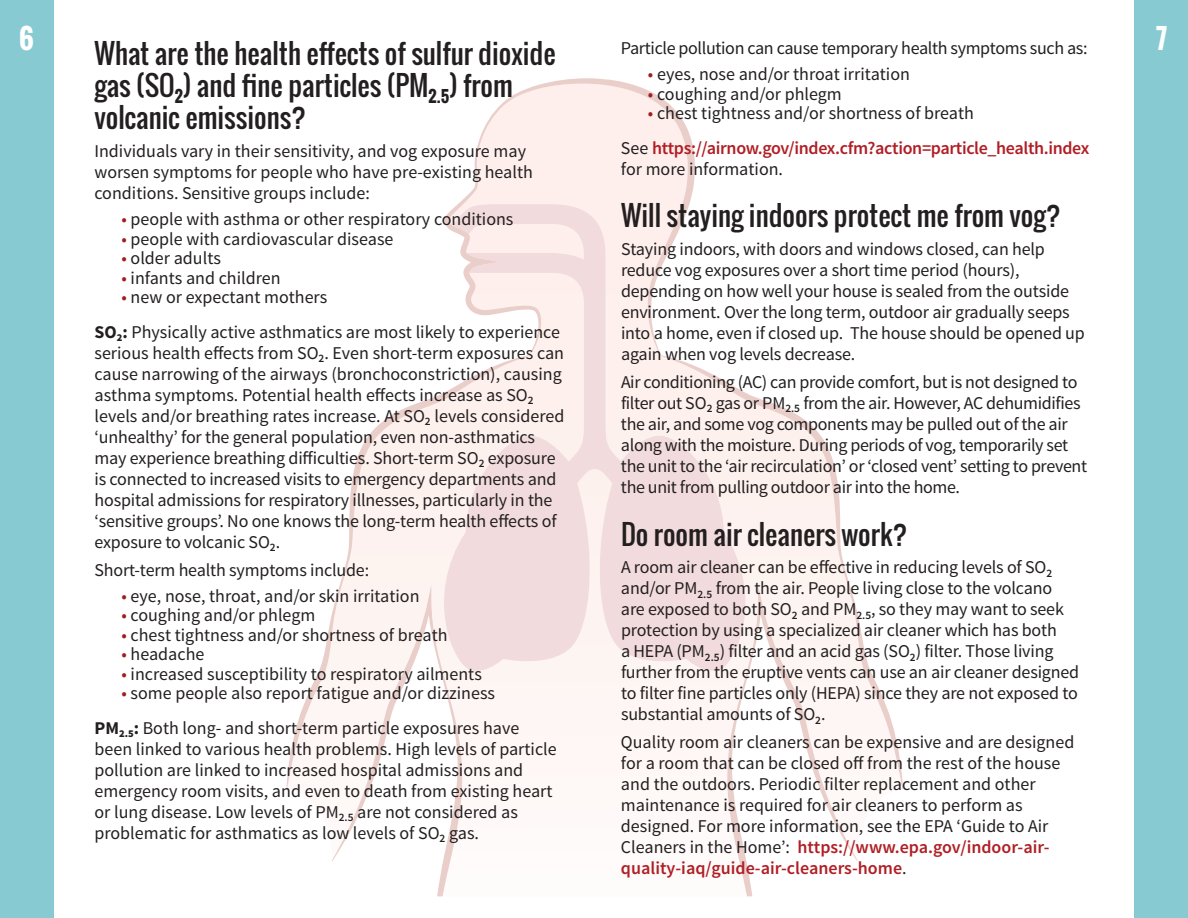
<style>
.page{position:relative;width:1188px;height:918px;background:#fff}
.page>*{position:absolute;margin:0;border:0;box-sizing:border-box;transform-origin:0 0}
.t1{font:27px/32.4px "Oswald";color:#231f20}
.t2{font:700 27px "Oswald";color:#fff}
.t3{font:18px/21px "Source Sans Pro";letter-spacing:-.01em;color:#231f20}
.t4{font:600 18px/34.5px "Source Sans Pro";letter-spacing:-.02em;color:#b01f25}
.s1{color:#9d1d20}
.s2{font-weight:700}
.s3{font-weight:400;color:#9d1d20}
.s4{font-weight:400;color:#231f20}
.s5{font-weight:600;color:#b01f25}
</style>
<div class="page">
<div style="left:0;top:0;width:54px;height:918px;background:#87cad2"></div>
<div style="left:1134px;top:0;width:54px;height:918px;background:#87cad2"></div>
<div style="left:529px;top:671px;width:132px;height:65px;background:#fef6f4"></div>
<svg style="left:529px;top:356px;width:132px;height:315px;fill:#f2dbdc"></svg>
<svg style="left:444px;top:78px;width:251px;height:278px;fill:#feefec"></svg>
<svg style="left:661px;top:355px;width:242px;height:434px;fill:#fef3ef"></svg>
<svg style="left:727px;top:585px;width:131px;height:311px"></svg>
<svg style="left:286px;top:355px;width:243px;height:434px;fill:#fef3ef"></svg>
<svg style="left:332px;top:585px;width:131px;height:311px"></svg>
<h1 class="t2" style="left:19px;top:18px;width:16px">6</h1>
<h1 class="t2" style="left:1156px;top:18px;width:12px">7</h1>
<h1 class="t1" style="left:94px;top:37px;width:463px">What are the health effects of sulfur dioxide gas (SO<sub>2</sub>) and fine particles (PM<sub>2.5</sub>) from volcanic emissions?</h1>
<p class="t3" style="left:94px;top:141px;width:440px">Individuals vary in their sensitivity, and vog exposure may worsen symptoms for people who have pre-existing health conditions. Sensitive groups include:</p>
<p class="t3" style="left:122px;top:209px;width:394px"><span class="s1">•</span> people with asthma or other respiratory conditions</p>
<p class="t3" style="left:122px;top:229px;width:274px"><span class="s1">•</span> people with cardiovascular disease</p>
<p class="t3" style="left:122px;top:248px;width:101px"><span class="s1">•</span> older adults</p>
<p class="t3" style="left:122px;top:268px;width:161px"><span class="s1">•</span> infants and children</p>
<p class="t3" style="left:94px;top:280px;width:467px;line-height:34.5px;text-indent:27px"><span class="s1">•</span> new or expectant mothers<br><span class="s2">SO</span><sub>2</sub><span class="s2">:</span> Physically active asthmatics are most likely to experience</p>
<p class="t3" style="left:94px;top:343px;width:471px">serious health effects from SO<sub>2</sub>. Even short-term exposures can cause narrowing of the airways (bronchoconstriction), causing asthma symptoms. Potential health effects increase as SO<sub>2 </sub>levels and/or breathing rates increase. At SO<sub>2</sub> levels considered ‘unhealthy’ for the general population, even non-asthmatics may experience breathing difficulties. Short-term SO<sub>2</sub> exposure is connected to increased visits to emergency departments and hospital admissions for respiratory illnesses, particularly in the ‘sensitive groups’. No one knows the long-term health effects of exposure to volcanic SO<sub>2</sub>.</p>
<p class="t3" style="left:94px;top:560px;width:276px">Short-term health symptoms include:</p>
<p class="t3" style="left:121px;top:586px;width:300px"><span class="s1">•</span> eye, nose, throat, and/or skin irritation</p>
<p class="t3" style="left:121px;top:605px;width:195px"><span class="s1">•</span> coughing and/or phlegm</p>
<p class="t3" style="left:121px;top:625px;width:328px"><span class="s1">•</span> chest tightness and/or shortness of breath</p>
<p class="t3" style="left:121px;top:644px;width:84px"><span class="s1">•</span> headache</p>
<p class="t3" style="left:121px;top:664px;width:362px"><span class="s1">•</span> increased susceptibility to respiratory ailments</p>
<p class="t3" style="left:94px;top:676px;width:426px;line-height:34.5px;text-align:center"><span class="s1">•</span> some people also report fatigue and/or dizziness<br><span class="s2">PM</span><sub>2.5</sub><span class="s2">:</span> Both long- and short-term particle exposures have</p>
<p class="t3" style="left:95px;top:739px;width:464px">been linked to various health problems. High levels of particle pollution are linked to increased hospital admissions and emergency room visits, and even to death from existing heart or lung disease. Low levels of PM<sub>2.5</sub> are not considered as problematic for asthmatics as low levels of SO<sub>2</sub> gas.</p>
<p class="t3" style="left:621px;top:38px;width:468px">Particle pollution can cause temporary health symptoms such as:</p>
<p class="t3" style="left:648px;top:64px;width:264px"><span class="s1">•</span> eyes, nose and/or throat irritation</p>
<p class="t3" style="left:648px;top:84px;width:195px"><span class="s1">•</span> coughing and/or phlegm</p>
<p class="t4" style="left:621px;top:96px;width:470px;text-indent:27px"><span class="s3">•</span> <span class="s4">chest tightness and/or shortness of breath<br>See</span> https://airnow.gov/index.cfm?action=particle_health.index</p>
<p class="t3" style="left:621px;top:159px;width:164px">for more information.</p>
<h1 class="t1" style="left:621px;top:200px;width:441px">Will staying indoors protect me from vog?</h1>
<p class="t3" style="left:621px;top:239px;width:465px">Staying indoors, with doors and windows closed, can help reduce vog exposures over a short time period (hours), depending on how well your house is sealed from the outside environment. Over the long term, outdoor air gradually seeps into a home, even if closed up. The house should be opened up again when vog levels decrease.</p>
<p class="t3" style="left:621px;top:372px;width:468px">Air conditioning (AC) can provide comfort, but is not designed to filter out SO<sub>2</sub> gas or PM<sub>2.5</sub> from the air. However, AC dehumidifies the air, and some vog components may be pulled out of the air along with the moisture. During periods of vog, temporarily set the unit to the ‘air recirculation’ or ‘closed vent’ setting to prevent the unit from pulling outdoor air into the home.</p>
<h1 class="t1" style="left:621px;top:518px;width:288px">Do room air cleaners work?</h1>
<p class="t3" style="left:621px;top:557px;width:460px">A room air cleaner can be effective in reducing levels of SO<sub>2 </sub>and/or PM<sub>2.5</sub> from the air. People living close to the volcano are exposed to both SO<sub>2</sub> and PM<sub>2.5</sub>, so they may want to seek protection by using a specialized air cleaner which has both<br>a HEPA (PM<sub>2.5</sub>) filter and an acid gas (SO<sub>2</sub>) filter. Those living further from the eruptive vents can use an air cleaner designed to filter fine particles only (HEPA) since they are not exposed to substantial amounts of SO<sub>2</sub>.</p>
<p class="t3" style="left:621px;top:732px;width:455px">Quality room air cleaners can be expensive and are designed for a room that can be closed off from the rest of the house and the outdoors. Periodic filter replacement and other maintenance is required for air cleaners to perform as designed. For more information, see the EPA ‘Guide to Air Cleaners in the Home’: <span class="s5">https://www.epa.gov/indoor-air&shy;quality-iaq/guide-air-cleaners-home</span>.</p>
</div>
